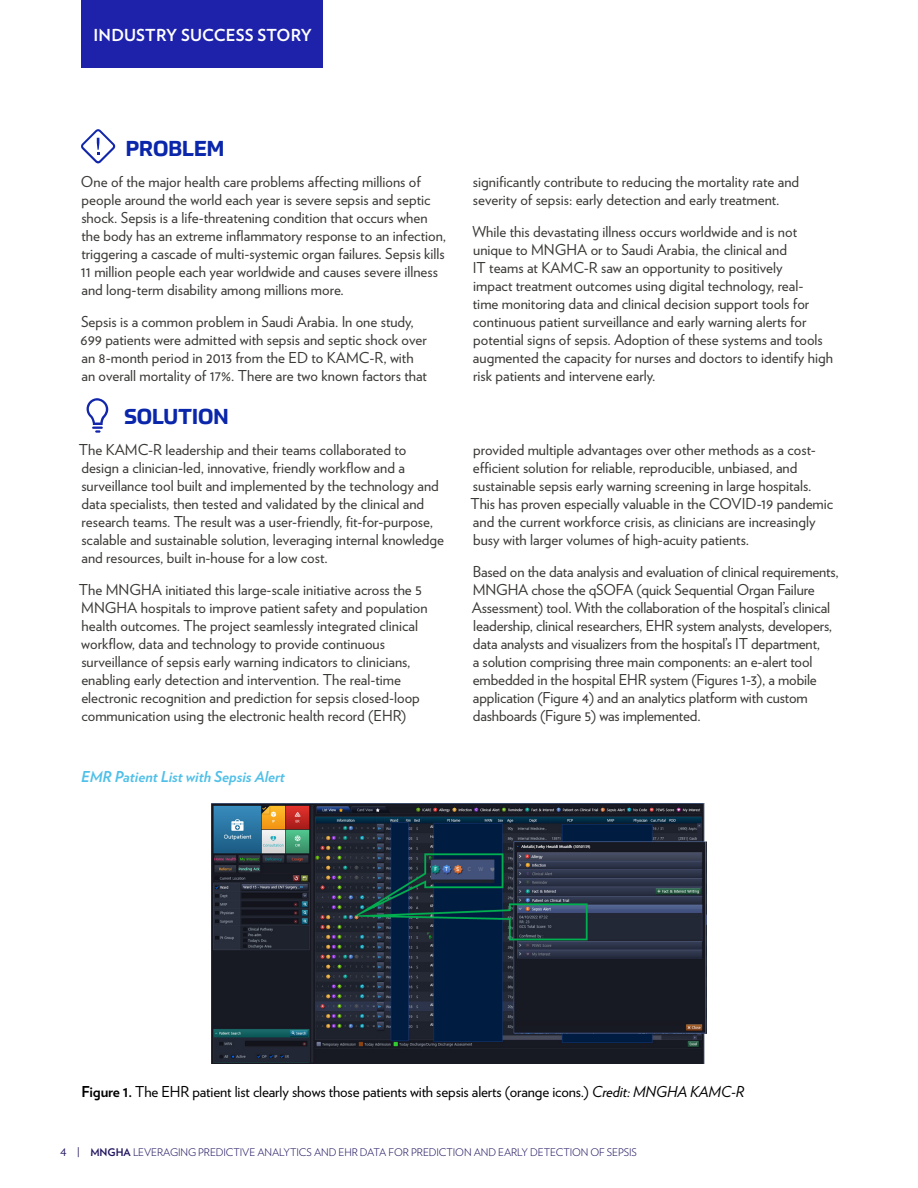
<style>
.page{position:relative;width:918px;height:1188px;background:#fff}
.page>*{position:absolute;margin:0;border:0;box-sizing:border-box;transform-origin:0 0}
.t1{font:700 21px "Prometo";color:#0a26aa}
.t2{font:700 16.5px "Verlag";letter-spacing:.01em;color:#fff}
.t3{font:15px/18px "Verlag";color:#3b3936}
.t4{font:15px "Verlag";letter-spacing:-.01em;color:#000}
.t5{font:italic 700 15px "Verlag";letter-spacing:-.005em;color:#50c0e8}
.t6{font:300 10.5px "Verlag";letter-spacing:-.01em;color:#21145f}
.s1{font-weight:700}
.s2{font-style:italic}
.s3{font-weight:400}
</style>
<div class="page">
<div style="left:81px;top:0;width:242px;height:68px;background:#1e22aa"></div>
<svg style="left:81px;top:129px;width:35px;height:34px"></svg>
<svg style="left:87px;top:398px;width:22px;height:35px"></svg>
<img style="left:212px;top:803px;width:494px;height:261px">
<p class="t2" style="left:94px;top:22px;width:220px">INDUSTRY SUCCESS STORY</p>
<h1 class="t1" style="left:126px;top:135px;width:100px">PROBLEM</h1>
<p class="t3" style="left:81px;top:172px;width:367px">One of the major health care problems affecting millions of people around the world each year is severe sepsis and septic shock. Sepsis is a life-threatening condition that occurs when the body has an extreme inflammatory response to an infection, triggering a cascade of multi-systemic organ failures. Sepsis kills 11 million people each year worldwide and causes severe illness and long-term disability among millions more.</p>
<p class="t3" style="left:81px;top:312px;width:348px">Sepsis is a common problem in Saudi Arabia. In one study, 699 patients were admitted with sepsis and septic shock over an 8-month period in 2013 from the ED to KAMC-R, with an overall mortality of 17%. There are two known factors that</p>
<h1 class="t1" style="left:124px;top:403px;width:106px">SOLUTION</h1>
<p class="t3" style="left:79px;top:440px;width:367px">The KAMC-R leadership and their teams collaborated to design a clinician-led, innovative, friendly workflow and a surveillance tool built and implemented by the technology and data specialists, then tested and validated by the clinical and research teams. The result was a user-friendly, fit-for-purpose, scalable and sustainable solution, leveraging internal knowledge and resources, built in-house for a low cost.</p>
<p class="t3" style="left:79px;top:580px;width:350px">The MNGHA initiated this large-scale initiative across the 5<br>MNGHA hospitals to improve patient safety and population health outcomes. The project seamlessly integrated clinical workflow, data and technology to provide continuous surveillance of sepsis early warning indicators to clinicians, enabling early detection and intervention. The real-time electronic recognition and prediction for sepsis closed-loop communication using the electronic health record (EHR)</p>
<p class="t5" style="left:81px;top:765px;width:205px">EMR Patient List with Sepsis Alert</p>
<p class="t3" style="left:473px;top:172px;width:328px">significantly contribute to reducing the mortality rate and severity of sepsis: early detection and early treatment.</p>
<p class="t3" style="left:472px;top:222px;width:362px">While this devastating illness occurs worldwide and is not unique to MNGHA or to Saudi Arabia, the clinical and<br>IT teams at KAMC-R saw an opportunity to positively<br>impact treatment outcomes using digital technology, real-<br>time monitoring data and clinical decision support tools for continuous patient surveillance and early warning alerts for potential signs of sepsis. Adoption of these systems and tools augmented the capacity for nurses and doctors to identify high risk patients and intervene early.</p>
<p class="t3" style="left:470px;top:440px;width:364px">provided multiple advantages over other methods as a cost&shy;efficient solution for reliable, reproducible, unbiased, and sustainable sepsis early warning screening in large hospitals.<br>This has proven especially valuable in the COVID-19 pandemic and the current workforce crisis, as clinicians are increasingly busy with larger volumes of high-acuity patients.</p>
<p class="t3" style="left:472px;top:562px;width:368px">Based on the data analysis and evaluation of clinical requirements, MNGHA chose the qSOFA (quick Sequential Organ Failure Assessment) tool. With the collaboration of the hospital’s clinical leadership, clinical researchers, EHR system analysts, developers, data analysts and visualizers from the hospital’s IT department,<br>a solution comprising three main components: an e-alert tool embedded in the hospital EHR system (Figures 1-3), a mobile application (Figure 4) and an analytics platform with custom dashboards (Figure 5) was implemented.</p>
<p class="t4" style="left:82px;top:1081px;width:664px"><span class="s1">Figure 1.</span> The EHR patient list clearly shows those patients with sepsis alerts (orange icons.) <span class="s2">Credit: MNGHA KAMC-R</span></p>
<p class="t6" style="left:60px;top:1145px;width:578px"><span class="s3">4 |</span> <span class="s1">MNGHA</span> LEVERAGING PREDICTIVE ANALYTICS AND EHR DATA FOR PREDICTION AND EARLY DETECTION OF SEPSIS</p>
</div>
